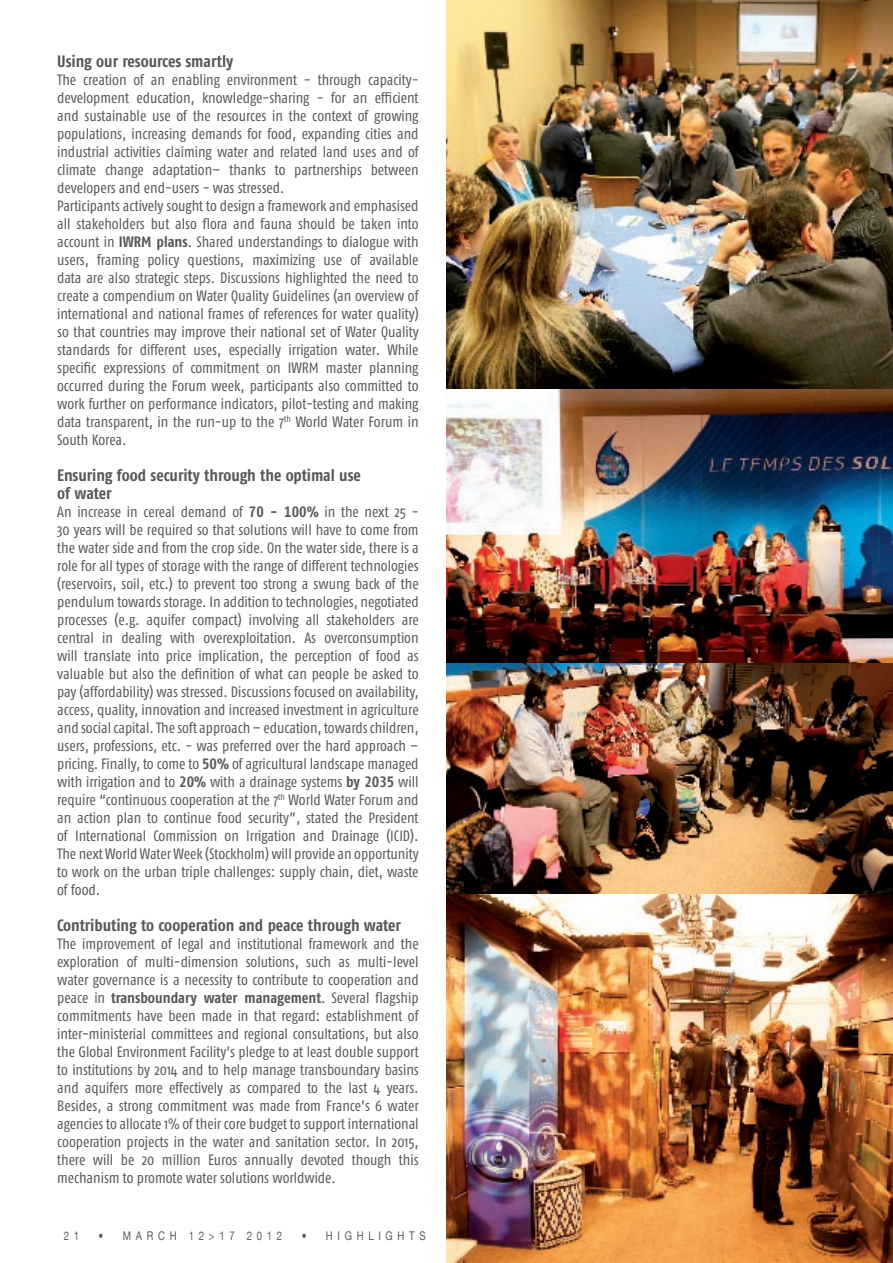
<style>
.page{position:relative;width:893px;height:1263px;background:#fff}
.page>*{position:absolute;margin:0;border:0;box-sizing:border-box;transform-origin:0 0}
.t1{font:16.5px/18px "Fago Co Bold Tf";letter-spacing:-.005em;color:#57585a}
.t2{font:15px/18px "Fago Co";color:#57585a;text-align:justify}
.t3{font:15px "Fago Co Bold Tf";letter-spacing:-.005em;color:#57585a}
.t4{font:12px "Helvetica Neue";letter-spacing:.49em;color:#57585a;scale:.8 1}
.s1{font-family:"Fago Co Bold Tf"}
.s2{font-family:"Fago Co"}
</style>
<div class="page">
<img style="left:446px;top:0;width:447px;height:663px">
<img style="left:446px;top:663px;width:447px;height:231px">
<img style="left:446px;top:894px;width:447px;height:369px">
<p class="t1" style="left:57px;top:52px;width:178px">Using our resources smartly</p>
<p class="t2" style="left:57px;top:71px;width:363px;text-align:left">The creation of an enabling environment - through capacity&shy;development education, knowledge-sharing - for an efficient and sustainable use of the resources in the context of growing populations, increasing demands for food, expanding cities and industrial activities claiming water and related land uses and of climate change adaptation– thanks to partnerships between developers and end-users - was stressed.<br>Participants actively sought to design a framework and emphasised all stakeholders but also flora and fauna should be taken into account in <span class="s1">IWRM plans</span>. Shared understandings to dialogue with users, framing policy questions, maximizing use of available data are also strategic steps. Discussions highlighted the need to create a compendium on Water Quality Guidelines (an overview of international and national frames of references for water quality) so that countries may improve their national set of Water Quality standards for different uses, especially irrigation water. While specific expressions of commitment on IWRM master planning occurred during the Forum week, participants also committed to work further on performance indicators, pilot-testing and making data transparent, in the run-up to the 7<sup>th</sup> World Water Forum in South Korea.</p>
<p class="t1" style="left:57px;top:466px;width:305px">Ensuring food security through the optimal use of water</p>
<p class="t2" style="left:57px;top:503px;width:363px">An increase in cereal demand of <span class="s1">70 - 100%</span> in the next 25 - 30 years will be required so that solutions will have to come from the water side and from the crop side. On the water side, there is a role for all types of storage with the range of different technologies (reservoirs, soil, etc.) to prevent too strong a swung back of the pendulum towards storage. In addition to technologies, negotiated processes (e.g. aquifer compact) involving all stakeholders are central in dealing with overexploitation. As overconsumption will translate into price implication, the perception of food as valuable but also the definition of what can people be asked to pay (affordability) was stressed. Discussions focused on availability, access, quality, innovation and increased investment in agriculture and social capital.The soft approach – education, towards children, users, professions, etc. - was preferred over the hard approach – pricing. Finally, to come to <span class="s1">50%</span> of agricultural landscape managed with irrigation and to <span class="s1">20%</span> with a drainage systems <span class="s1">by 2035</span> will require “continuous cooperation at the 7<sup>th</sup> World Water Forum and an action plan to continue food security”, stated the President of International Commission on Irrigation and Drainage (ICID).<br>The next World Water Week (Stockholm) will provide an opportunity to work on the urban triple challenges: supply chain, diet, waste of food.</p>
<p class="t1" style="left:57px;top:916px;width:345px">Contributing to cooperation and peace through water</p>
<p class="t2" style="left:57px;top:935px;width:363px">The improvement of legal and institutional framework and the exploration of multi-dimension solutions, such as multi-level water governance is a necessity to contribute to cooperation and</p>
<p class="t3" style="left:57px;top:989px;width:363px"><span class="s2">peace in</span> transboundary water management<span class="s2">. Several flagship</span></p>
<p class="t2" style="left:57px;top:1007px;width:363px">commitments have been made in that regard: establishment of inter-ministerial committees and regional consultations, but also the Global Environment Facility’s pledge to at least double support to institutions by 2014 and to help manage transboundary basins and aquifers more effectively as compared to the last 4 years.<br>Besides, a strong commitment was made from France’s 6 water agencies to allocate 1% of their core budget to support international cooperation projects in the water and sanitation sector. In 2015, there will be 20 million Euros annually devoted though this mechanism to promote water solutions worldwide.</p>
<p class="t4" style="left:64px;top:1229px;width:21px">2 1</p>
<p class="t4" style="left:99px;top:1229px;width:231px">• MARCH 12&gt;17 2012</p>
<p class="t4" style="left:302px;top:1229px;width:156px">• HIGHLIGHTS</p>
</div>
